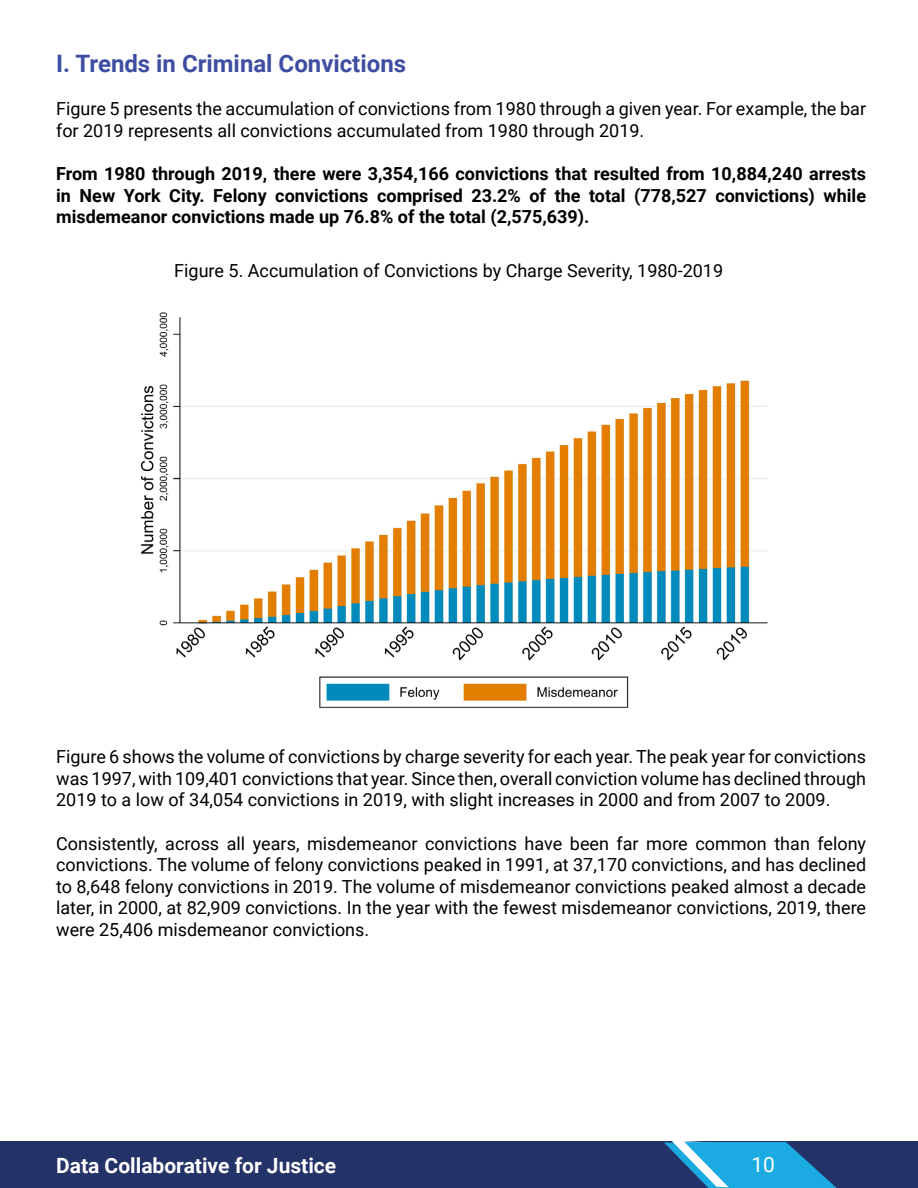
<style>
.page{position:relative;width:918px;height:1188px;background:#fff}
.page>*{position:absolute;margin:0;border:0;box-sizing:border-box;transform-origin:0 0}
.t1{font:700 24px "Roboto";color:#3e4da1}
.t2{font:700 21px "Roboto";color:#fff}
.t3{font:21px "Roboto";color:#fff}
.t4{font:18px/21.6px "Roboto";color:#000;text-align:justify}
.t5{font:700 18px/21.6px "Roboto";color:#000;text-align:justify}
</style>
<div class="page">
<div style="left:0;top:1142px;width:918px;height:46px;background:#233267"></div>
<svg style="left:664px;top:1141px;width:173px;height:47px"></svg>
<img style="left:140px;top:312px;width:628px;height:396px">
<h1 class="t1" style="left:56px;top:47px;width:351px">I. Trends in Criminal Convictions</h1>
<p class="t4" style="left:56px;top:97px;width:811px">Figure 5 presents the accumulation of convictions from 1980 through a given year. For example, the bar for 2019 represents all convictions accumulated from 1980 through 2019.</p>
<p class="t5" style="left:56px;top:162px;width:812px">From 1980 through 2019, there were 3,354,166 convictions that resulted from 10,884,240 arrests in New York City. Felony convictions comprised 23.2% of the total (778,527 convictions) while misdemeanor convictions made up 76.8% of the total (2,575,639).</p>
<p class="t4" style="left:174px;top:259px;width:550px">Figure 5. Accumulation of Convictions by Charge Severity, 1980-2019</p>
<p class="t4" style="left:56px;top:745px;width:812px">Figure 6 shows the volume of convictions by charge severity for each year. The peak year for convictions was 1997, with 109,401 convictions that year. Since then, overall conviction volume has declined through 2019 to a low of 34,054 convictions in 2019, with slight increases in 2000 and from 2007 to 2009.</p>
<p class="t4" style="left:56px;top:832px;width:812px">Consistently, across all years, misdemeanor convictions have been far more common than felony convictions. The volume of felony convictions peaked in 1991, at 37,170 convictions, and has declined to 8,648 felony convictions in 2019. The volume of misdemeanor convictions peaked almost a decade later, in 2000, at 82,909 convictions. In the year with the fewest misdemeanor convictions, 2019, there were 25,406 misdemeanor convictions.</p>
<p class="t2" style="left:56px;top:1151px;width:282px">Data Collaborative for Justice</p>
<p class="t3" style="left:751px;top:1150px;width:25px">10</p>
</div>
